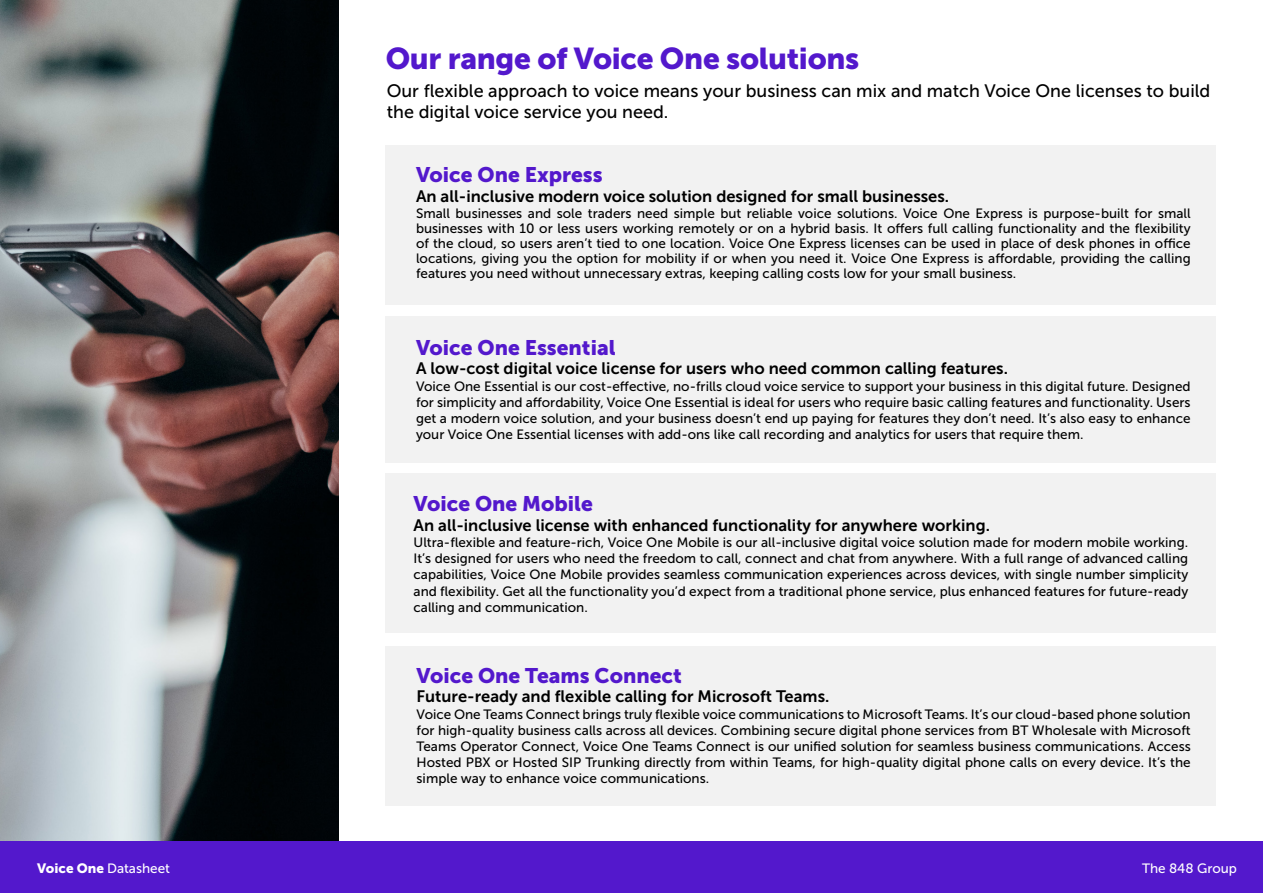
<style>
.page{position:relative;width:1263px;height:893px;background:#fff}
.page>*{position:absolute;margin:0;border:0;box-sizing:border-box;transform-origin:0 0}
.t1{font:30px "Museo Sans 900";letter-spacing:-.01em;color:#5318cc}
.t2{font:21px "Museo Sans 900";color:#5318cc}
.t3{font:18px/21px "Museo Sans 500";color:#000}
.t4{font:16.5px "Museo Sans 700";color:#000}
.t5{font:13.5px/16.2px "Museo Sans 500";color:#000;text-align:justify}
.t6{font:13.5px "Museo Sans 500";color:#fff}
.s1{font-family:"Museo Sans 900"}
</style>
<div class="page">
<img style="left:0;top:0;width:338px;height:840px">
<div style="left:386px;top:146px;width:830px;height:159px;background:#f2f2f2"></div>
<div style="left:386px;top:316px;width:830px;height:146px;background:#f2f2f2"></div>
<div style="left:386px;top:473px;width:830px;height:159px;background:#f2f2f2"></div>
<div style="left:386px;top:646px;width:830px;height:159px;background:#f2f2f2"></div>
<div style="left:0;top:842px;width:1263px;height:51px;background:#5318cc"></div>
<h1 class="t1" style="left:386px;top:42px;width:475px">Our range of Voice One solutions</h1>
<h3 class="t3" style="left:387px;top:81px;width:825px">Our flexible approach to voice means your business can mix and match Voice One licenses to build the digital voice service you need.</h3>
<h2 class="t2" style="left:416px;top:162px;width:188px">Voice One Express</h2>
<p class="t4" style="left:416px;top:187px;width:535px">An all-inclusive modern voice solution designed for small businesses.</p>
<p class="t5" style="left:416px;top:206px;width:776px;line-height:15px">Small businesses and sole traders need simple but reliable voice solutions. Voice One Express is purpose-built for small businesses with 10 or less users working remotely or on a hybrid basis. It offers full calling functionality and the flexibility of the cloud, so users aren’t tied to one location. Voice One Express licenses can be used in place of desk phones in office locations, giving you the option for mobility if or when you need it. Voice One Express is affordable, providing the calling features you need without unnecessary extras, keeping calling costs low for your small business.</p>
<h2 class="t2" style="left:416px;top:335px;width:201px">Voice One Essential</h2>
<p class="t4" style="left:416px;top:360px;width:593px">A low-cost digital voice license for users who need common calling features.</p>
<p class="t5" style="left:416px;top:378px;width:776px">Voice One Essential is our cost-effective, no-frills cloud voice service to support your business in this digital future. Designed for simplicity and affordability, Voice One Essential is ideal for users who require basic calling features and functionality. Users get a modern voice solution, and your business doesn’t end up paying for features they don’t need. It’s also easy to enhance your Voice One Essential licenses with add-ons like call recording and analytics for users that require them.</p>
<h2 class="t2" style="left:414px;top:492px;width:181px">Voice One Mobile</h2>
<p class="t4" style="left:414px;top:516px;width:578px">An all-inclusive license with enhanced functionality for anywhere working.</p>
<p class="t5" style="left:414px;top:534px;width:776px">Ultra-flexible and feature-rich, Voice One Mobile is our all-inclusive digital voice solution made for modern mobile working.<br>It’s designed for users who need the freedom to call, connect and chat from anywhere. With a full range of advanced calling capabilities, Voice One Mobile provides seamless communication experiences across devices, with single number simplicity and flexibility. Get all the functionality you’d expect from a traditional phone service, plus enhanced features for future-ready calling and communication.</p>
<h2 class="t2" style="left:417px;top:663px;width:267px">Voice One Teams Connect</h2>
<p class="t4" style="left:417px;top:687px;width:414px">Future-ready and flexible calling for Microsoft Teams.</p>
<p class="t5" style="left:417px;top:706px;width:776px">Voice One Teams Connect brings truly flexible voice communications to Microsoft Teams. It’s our cloud-based phone solution for high-quality business calls across all devices. Combining secure digital phone services from BT Wholesale with Microsoft Teams Operator Connect, Voice One Teams Connect is our unified solution for seamless business communications. Access Hosted PBX or Hosted SIP Trunking directly from within Teams, for high-quality digital phone calls on every device. It’s the simple way to enhance voice communications.</p>
<p class="t6" style="left:37px;top:861px;width:134px"><span class="s1">Voice One</span> Datasheet</p>
<p class="t6" style="left:1142px;top:861px;width:97px">The 848 Group</p>
</div>
